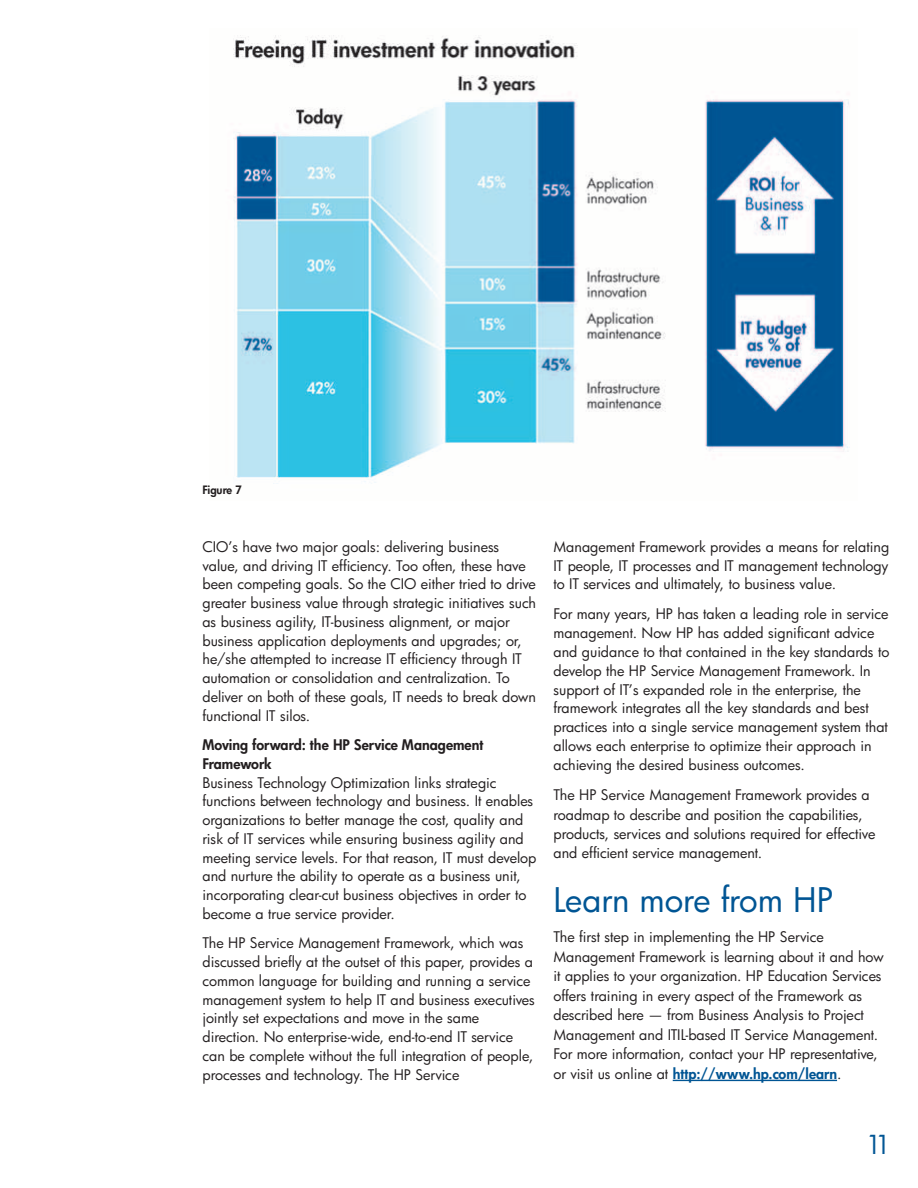
<style>
.page{position:relative;width:918px;height:1188px;background:#fff}
.page>*{position:absolute;margin:0;border:0;box-sizing:border-box;transform-origin:0 0}
.t1{font:33px "Futura Bk";letter-spacing:-.005em;color:#005594}
.t2{font:25.5px "Futura Bk";color:#005594}
.t3{font:14.25px/18.8px "Futura Bk";color:#231f20}
.t4{font:14.25px/18.8px "Futura Hv";color:#231f20}
.t5{font:14.25px "Futura Hv";color:#005594}
.t6{font:11.25px "Futura Hv";color:#231f20}
.s1{font-family:"Futura Bk";color:#231f20}
</style>
<div class="page">
<img style="left:233px;top:35px;width:617px;height:449px">
<hr style="left:673px;top:1080px;width:164px;height:1px;background:#005594">
<p class="t6" style="left:202px;top:485px;width:41px">Figure 7</p>
<p class="t3" style="left:202px;top:538px;width:335px">CIO’s have two major goals: delivering business value, and driving IT efficiency. Too often, these have been competing goals. So the CIO either tried to drive greater business value through strategic initiatives such as business agility, IT-business alignment, or major business application deployments and upgrades; or, he/she attempted to increase IT efficiency through IT automation or consolidation and centralization. To deliver on both of these goals, IT needs to break down functional IT silos.</p>
<p class="t4" style="left:202px;top:737px;width:282px">Moving forward: the HP Service Management<br>Framework</p>
<p class="t3" style="left:202px;top:774px;width:335px">Business Technology Optimization links strategic functions between technology and business. It enables organizations to better manage the cost, quality and risk of IT services while ensuring business agility and meeting service levels. For that reason, IT must develop and nurture the ability to operate as a business unit, incorporating clear-cut business objectives in order to become a true service provider.</p>
<p class="t3" style="left:202px;top:935px;width:334px">The HP Service Management Framework, which was discussed briefly at the outset of this paper, provides a common language for building and running a service management system to help IT and business executives jointly set expectations and move in the same direction. No enterprise-wide, end-to-end IT service can be complete without the full integration of people, processes and technology. The HP Service</p>
<p class="t3" style="left:554px;top:538px;width:337px;text-align:justify">Management Framework provides a means for relating IT people, IT processes and IT management technology to IT services and ultimately, to business value.</p>
<p class="t3" style="left:554px;top:606px;width:337px">For many years, HP has taken a leading role in service management. Now HP has added significant advice and guidance to that contained in the key standards to develop the HP Service Management Framework. In support of IT’s expanded role in the enterprise, the framework integr ates all the key standards and best practices into a single service management system that allows each enterprise to optimize their approach in achieving the desired business outcomes.</p>
<p class="t3" style="left:554px;top:787px;width:323px;line-height:19.4px">The HP Service Management Framework provides a roadmap to describe and position the capabilities, products, services and solutions required for effective and efficient service management.</p>
<h1 class="t1" style="left:554px;top:885px;width:281px">Learn more from HP</h1>
<p class="t3" style="left:554px;top:928px;width:332px;line-height:19.5px">The first step in implementing the HP Service Management Framework is learning about it and how it applies to your organization. HP Education Services offers training in every aspect of the Framework as described here — from Business Analysis to Project Management and ITIL-based IT Service Management.<br>For more information, contact your HP representative,</p>
<p class="t5" style="left:554px;top:1067px;width:289px"><span class="s1">or visit us online at</span> http://www.hp.com/learn<span class="s1">.</span></p>
<h2 class="t2" style="left:866px;top:1133px;width:27px">11</h2>
</div>
